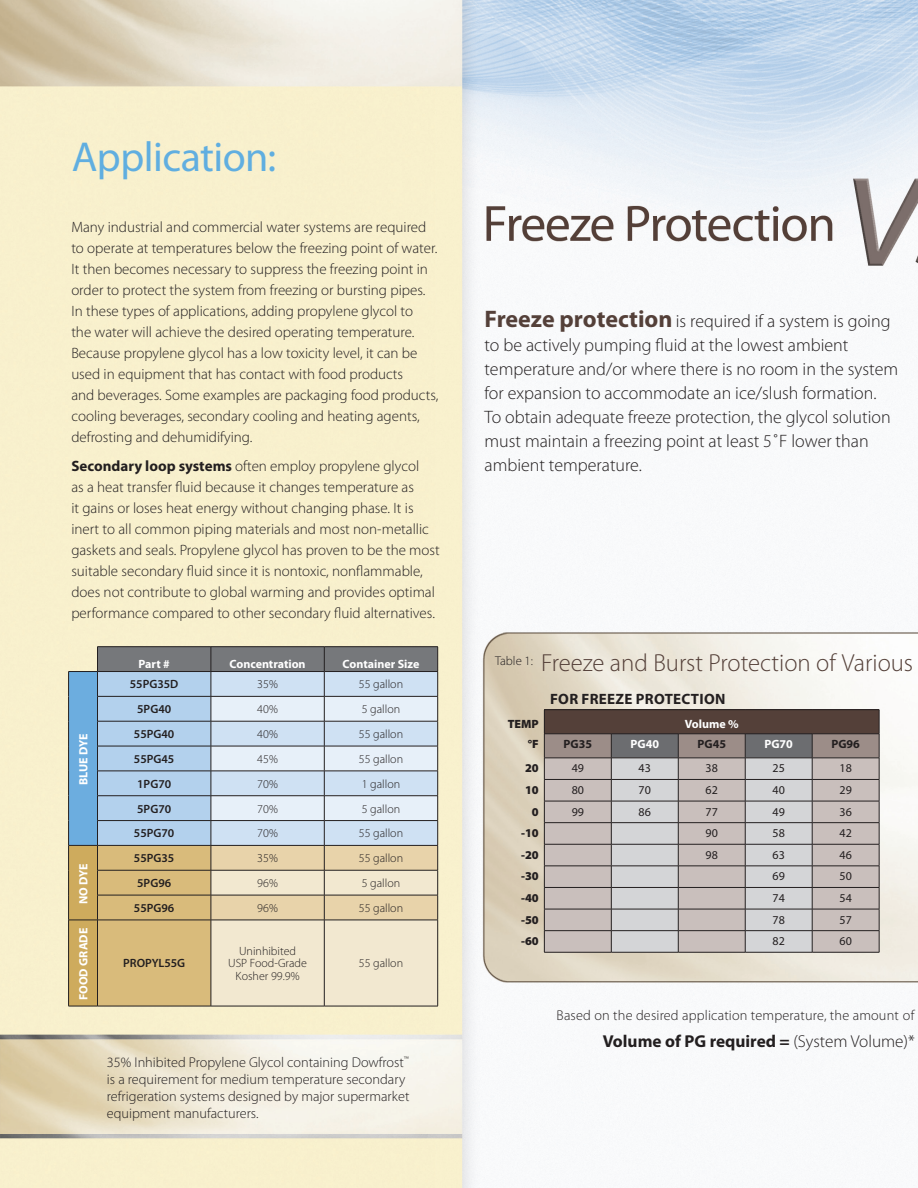
<style>
.page{position:relative;width:918px;height:1188px;background:#fff}
.page>*{position:absolute;margin:0;border:0;box-sizing:border-box;transform-origin:0 0}
.blue_headline_Full_P{font:42px "Myriad Pro";letter-spacing:-.015em;color:#60aee0}
._2Body{font:300 24.75px "Myriad Pro";color:#544039}
.body_copy{font:300 18px/24px "Myriad Pro";color:#231f20}
.body_copy-2{font:700 17.25px "Myriad Pro";color:#231f20}
.body_copy-3{font:300 15px/21px "Myriad Pro";color:#231f20}
.t1{font:700 15px "Myriad Pro";letter-spacing:.02em;color:#231f20}
.body_copy-4{font:300 14.25px/17px "Myriad Pro";color:#231f20}
.t2{font:300 12.75px "Myriad Pro";color:#231f20}
.t3{font:300 12px/12.8px "Myriad Pro";color:#231f20;text-align:center}
.t4{font:700 12px "Myriad Pro";color:#fff}
.t5{font:600 12px "Myriad Pro";color:#231f20}
.t6{font:12px "Myriad Pro";color:#231f20}
.t7{font:900 12px "Myriad Pro";color:#231f20}
.t8{font:700 12px "Myriad Pro";color:#231f20}
.s1{font-weight:700}
.s2{font-weight:700;font-size:24px;color:#544039}
.s3{font-weight:300}
</style>
<div class="page">
<img style="left:0;top:0;width:918px;height:1188px">
<hr style="left:544px;top:709px;width:67px;height:1px;background:#231f20">
<hr style="left:611px;top:709px;width:67px;height:1px;background:#231f20">
<hr style="left:678px;top:709px;width:67px;height:1px;background:#231f20">
<hr style="left:745px;top:709px;width:67px;height:1px;background:#231f20">
<hr style="left:812px;top:709px;width:67px;height:1px;background:#231f20">
<hr style="left:544px;top:952px;width:67px;height:1px;background:#231f20">
<hr style="left:611px;top:952px;width:67px;height:1px;background:#231f20">
<hr style="left:678px;top:952px;width:67px;height:1px;background:#231f20">
<hr style="left:745px;top:952px;width:67px;height:1px;background:#231f20">
<hr style="left:812px;top:952px;width:67px;height:1px;background:#231f20">
<svg style="left:544px;top:710px;width:336px;height:242px;background:#b1a9a8"></svg>
<hr style="left:745px;top:758px;width:67px;height:1px;background:#231f20">
<hr style="left:97px;top:646px;width:114px;height:1px;background:#231f20">
<hr style="left:211px;top:646px;width:113px;height:1px;background:#231f20">
<hr style="left:324px;top:646px;width:114px;height:1px;background:#231f20">
<hr style="left:98px;top:1006px;width:113px;height:1px;background:#231f20">
<hr style="left:211px;top:1006px;width:113px;height:1px;background:#231f20">
<hr style="left:324px;top:1006px;width:114px;height:1px;background:#231f20">
<hr style="left:68px;top:1006px;width:30px;height:1px;background:#231f20">
<svg style="left:68px;top:647px;width:370px;height:359px;background:#c7c9c0"></svg>
<hr style="left:324px;top:845px;width:114px;height:1px;background:#231f20">
<p class="blue_headline_Full_P" style="left:72px;top:131px;width:206px">Application:</p>
<p class="body_copy-3" style="left:71px;top:217px;width:369px">Many industrial and commercial water systems are required to operate at temperatures below the freezing point of water.<br>It then becomes necessary to suppress the freezing point in order to protect the system from freezing or bursting pipes.<br>In these types of applications, adding propylene glycol to<br>the water will achieve the desired operating temperature.<br>Because propylene glycol has a low toxicity level, it can be used in equipment that has contact with food products<br>and beverages. Some examples are packaging food products, cooling beverages, secondary cooling and heating agents, defrosting and dehumidifying.</p>
<p class="body_copy-3" style="left:71px;top:456px;width:370px"><span class="s1">Secondary loop systems</span> often employ propylene glycol<br>as a heat transfer fluid because it changes temperature as<br>it gains or loses heat energy without changing phase. It is inert to all common piping materials and most non-metallic gaskets and seals. Propylene glycol has proven to be the most suitable secondary fluid since it is nontoxic, nonflammable, does not contribute to global warming and provides optimal performance compared to other secondary fluid alternatives.</p>
<p class="t4" style="left:76px;top:785px;width:53px;rotate:-90deg">BLUE DYE</p>
<p class="t4" style="left:76px;top:904px;width:42px;rotate:-90deg">NO DYE</p>
<p class="t4" style="left:76px;top:1000px;width:74px;rotate:-90deg">FOOD GRADE</p>
<p class="t4" style="left:139px;top:656px;width:33px">Part #</p>
<p class="t4" style="left:230px;top:656px;width:78px">Concentration</p>
<p class="t4" style="left:343px;top:656px;width:78px">Container Size</p>
<p class="t5" style="left:130px;top:677px;width:50px">55PG35D</p>
<p class="t3" style="left:257px;top:678px;width:22px">35%</p>
<p class="t3" style="left:359px;top:678px;width:46px">55 gallon</p>
<p class="t5" style="left:137px;top:702px;width:35px">5PG40</p>
<p class="t3" style="left:257px;top:703px;width:22px">40%</p>
<p class="t3" style="left:362px;top:703px;width:40px">5 gallon</p>
<p class="t5" style="left:134px;top:726px;width:42px">55PG40</p>
<p class="t3" style="left:257px;top:728px;width:22px">40%</p>
<p class="t3" style="left:359px;top:728px;width:46px">55 gallon</p>
<p class="t5" style="left:134px;top:751px;width:42px">55PG45</p>
<p class="t3" style="left:257px;top:753px;width:22px">45%</p>
<p class="t3" style="left:359px;top:753px;width:46px">55 gallon</p>
<p class="t5" style="left:137px;top:776px;width:35px">1PG70</p>
<p class="t3" style="left:257px;top:778px;width:22px">70%</p>
<p class="t3" style="left:362px;top:778px;width:40px">1 gallon</p>
<p class="t5" style="left:137px;top:801px;width:35px">5PG70</p>
<p class="t3" style="left:257px;top:802px;width:22px">70%</p>
<p class="t3" style="left:362px;top:802px;width:40px">5 gallon</p>
<p class="t5" style="left:134px;top:826px;width:42px">55PG70</p>
<p class="t3" style="left:257px;top:827px;width:22px">70%</p>
<p class="t3" style="left:359px;top:827px;width:46px">55 gallon</p>
<p class="t5" style="left:134px;top:851px;width:42px">55PG35</p>
<p class="t3" style="left:257px;top:852px;width:22px">35%</p>
<p class="t3" style="left:359px;top:852px;width:46px">55 gallon</p>
<p class="t5" style="left:137px;top:876px;width:35px">5PG96</p>
<p class="t3" style="left:257px;top:877px;width:22px">96%</p>
<p class="t3" style="left:362px;top:877px;width:40px">5 gallon</p>
<p class="t5" style="left:134px;top:900px;width:42px">55PG96</p>
<p class="t3" style="left:257px;top:902px;width:22px">96%</p>
<p class="t3" style="left:359px;top:902px;width:46px">55 gallon</p>
<p class="t5" style="left:123px;top:956px;width:64px">PROPYL55G</p>
<p class="t3" style="left:228px;top:945px;width:80px">Uninhibited<br>USP Food-Grade<br>Kosher 99.9%</p>
<p class="t3" style="left:359px;top:957px;width:46px">55 gallon</p>
<p class="body_copy-4" style="left:107px;top:1054px;width:304px">35% Inhibited Propylene Glycol containing Dowfrost<sup>™ </sup>is a requirement for medium temperature secondary refrigeration systems designed by major supermarket equipment manufacturers.</p>
<p class="body_copy" style="left:484px;top:309px;width:415px"><span class="s2">Freeze protection</span> is required if a system is going to be actively pumping fluid at the lowest ambient temperature and/or where there is no room in the system for expansion to accommodate an ice/slush formation.<br>To obtain adequate freeze protection, the glycol solution must maintain a freezing point at least 5˚F lower than ambient temperature.</p>
<p class="t2" style="left:495px;top:654px;width:40px">Table 1:</p>
<p class="_2Body" style="left:541px;top:649px;width:374px">Freeze and Burst Protection of Various</p>
<p class="t1" style="left:550px;top:689px;width:177px">FOR FREEZE PROTECTION</p>
<p class="t7" style="left:508px;top:717px;width:33px">TEMP</p>
<p class="t4" style="left:685px;top:716px;width:55px">Volume %</p>
<p class="t7" style="left:528px;top:738px;width:13px">°F</p>
<p class="t8" style="left:564px;top:737px;width:30px">PG35</p>
<p class="t4" style="left:631px;top:737px;width:30px">PG40</p>
<p class="t8" style="left:698px;top:737px;width:30px">PG45</p>
<p class="t4" style="left:764px;top:737px;width:30px">PG70</p>
<p class="t8" style="left:831px;top:737px;width:30px">PG96</p>
<p class="t7" style="left:525px;top:762px;width:15px">20</p>
<p class="t6" style="left:572px;top:761px;width:14px">49</p>
<p class="t6" style="left:639px;top:761px;width:14px">43</p>
<p class="t6" style="left:706px;top:761px;width:14px">38</p>
<p class="t6" style="left:773px;top:761px;width:14px">25</p>
<p class="t6" style="left:840px;top:761px;width:14px">18</p>
<p class="t7" style="left:525px;top:783px;width:15px">10</p>
<p class="t6" style="left:572px;top:783px;width:14px">80</p>
<p class="t6" style="left:639px;top:783px;width:14px">70</p>
<p class="t6" style="left:706px;top:783px;width:14px">62</p>
<p class="t6" style="left:773px;top:783px;width:14px">40</p>
<p class="t6" style="left:840px;top:783px;width:14px">29</p>
<p class="t7" style="left:532px;top:805px;width:8px">0</p>
<p class="t6" style="left:572px;top:804px;width:14px">99</p>
<p class="t6" style="left:639px;top:804px;width:14px">86</p>
<p class="t6" style="left:706px;top:804px;width:14px">77</p>
<p class="t6" style="left:773px;top:804px;width:14px">49</p>
<p class="t6" style="left:840px;top:804px;width:14px">36</p>
<p class="t7" style="left:521px;top:826px;width:19px">-10</p>
<p class="t6" style="left:706px;top:826px;width:14px">90</p>
<p class="t6" style="left:773px;top:826px;width:14px">58</p>
<p class="t6" style="left:840px;top:826px;width:14px">42</p>
<p class="t7" style="left:521px;top:848px;width:19px">-20</p>
<p class="t6" style="left:706px;top:847px;width:14px">98</p>
<p class="t6" style="left:773px;top:847px;width:14px">63</p>
<p class="t6" style="left:840px;top:847px;width:14px">46</p>
<p class="t7" style="left:521px;top:870px;width:19px">-30</p>
<p class="t6" style="left:773px;top:869px;width:14px">69</p>
<p class="t6" style="left:840px;top:869px;width:14px">50</p>
<p class="t7" style="left:521px;top:891px;width:19px">-40</p>
<p class="t6" style="left:773px;top:891px;width:14px">74</p>
<p class="t6" style="left:840px;top:891px;width:14px">54</p>
<p class="t7" style="left:521px;top:913px;width:19px">-50</p>
<p class="t6" style="left:773px;top:912px;width:14px">78</p>
<p class="t6" style="left:840px;top:912px;width:14px">57</p>
<p class="t7" style="left:521px;top:934px;width:19px">-60</p>
<p class="t6" style="left:773px;top:934px;width:14px">82</p>
<p class="t6" style="left:840px;top:934px;width:14px">60</p>
<p class="body_copy-4" style="left:557px;top:1007px;width:359px">Based on the desired application temperature, the amount of</p>
<p class="body_copy-2" style="left:603px;top:1030px;width:314px">Volume of PG required = <span class="s3">(System Volume)*</span></p>
</div>
